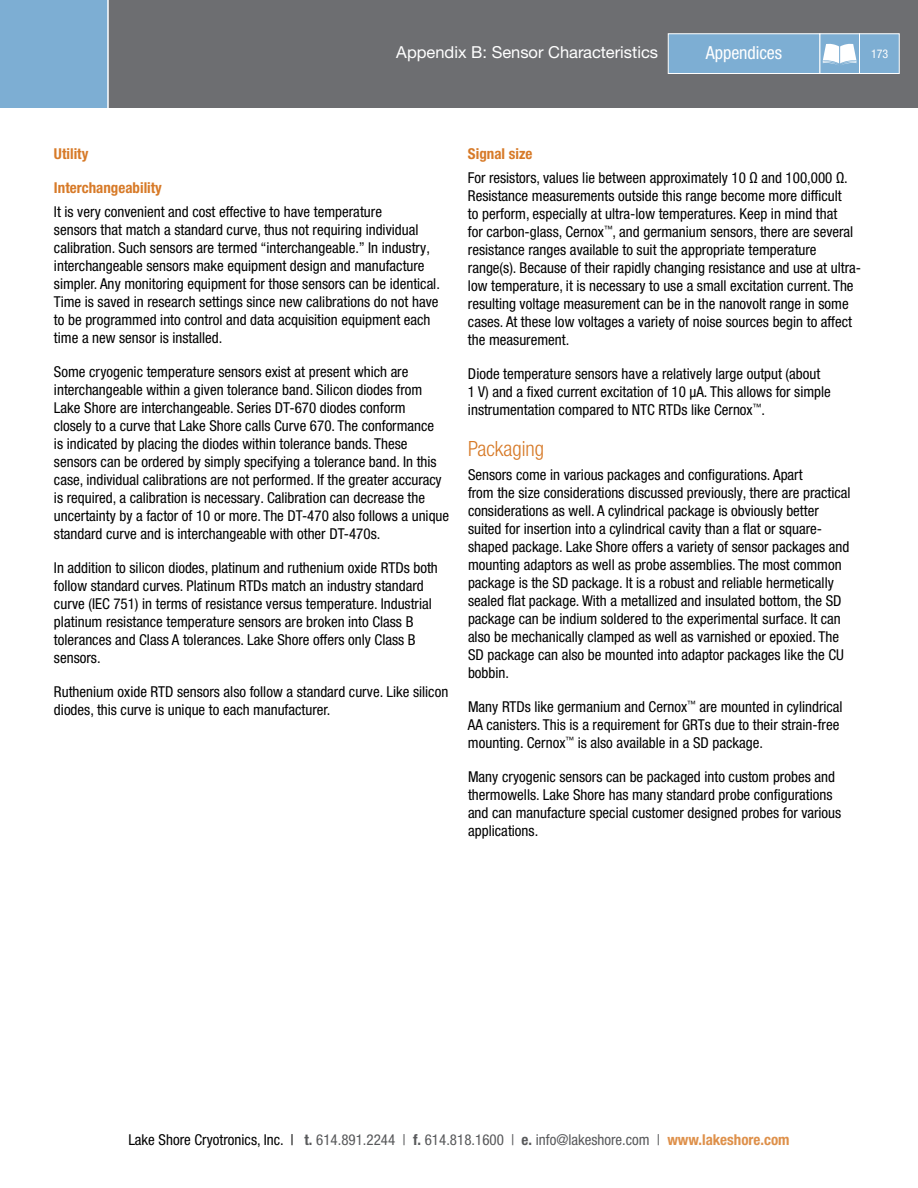
<style>
.page{position:relative;width:918px;height:1188px;background:#fff}
.page>*{position:absolute;margin:0;border:0;box-sizing:border-box;transform-origin:0 0}
.t1{font:300 condensed 21px "Helvetica Neue LTW1 G";color:#d77a28}
.t2{font:condensed 18px "Helvetica Neue LTW1 G";letter-spacing:-.005em;color:#fff}
.t3{font:16.5px "Helvetica Neue LTW1 G";color:#fff}
.t4{font:condensed 15px/18px "Helvetica Neue LTW1 G";color:#000}
.t5{font:condensed 15px "Helvetica Neue LTW1 G";color:#58595b}
.t6{font:700 condensed 15px "Helvetica Neue LTW1 G";color:#d77a28}
.t7{font:condensed 12px "Helvetica Neue LTW1 G";color:#fff}
.s1{color:#000}
.s2{font-weight:700}
.s3{font-weight:700;color:#de904a}
</style>
<div class="page">
<div style="left:108px;top:0;width:810px;height:108px;background:#6d6e71"></div>
<div style="left:819px;top:33px;width:41px;height:41px;background:#7daed3;border:1px solid #fff"></div>
<svg style="left:823px;top:44px;width:34px;height:21px"></svg>
<div style="left:0;top:0;width:108px;height:108px;background:#7daed3"></div>
<hr style="left:107px;top:0;width:2px;height:116px;background:#fff">
<div style="left:668px;top:33px;width:152px;height:41px;background:#7daed3;border:1px solid #fff"></div>
<div style="left:859px;top:33px;width:41px;height:41px;background:#7daed3;border:1px solid #fff"></div>
<p class="t3" style="left:396px;top:42px;width:263px">Appendix B: Sensor Characteristics</p>
<p class="t2" style="left:706px;top:42px;width:78px">Appendices</p>
<p class="t7" style="left:871px;top:46px;width:19px">173</p>
<p class="t6" style="left:54px;top:145px;width:36px">Utility</p>
<p class="t6" style="left:54px;top:179px;width:109px">Interchangeability</p>
<p class="t4" style="left:54px;top:203px;width:387px">It is very convenient and cost effective to have temperature<br>sensors that match a standard curve, thus not requiring individual calibration. Such sensors are termed “interchangeable.” In industry, interchangeable sensors make equipment design and manufacture simpler. Any monitoring equipment for those sensors can be identical.<br>Time is saved in research settings since new calibrations do not have to be programmed into control and data acquisition equipment each time a new sensor is installed.</p>
<p class="t4" style="left:54px;top:363px;width:397px">Some cryogenic temperature sensors exist at present which are interchangeable within a given tolerance band. Silicon diodes from Lake Shore are interchangeable. Series DT-670 diodes conform<br>closely to a curve that Lake Shore calls Curve 670. The conformance<br>is indicated by placing the diodes within tolerance bands. These sensors can be ordered by simply specifying a tolerance band. In this case, individual calibrations are not performed. If the greater accuracy is required, a calibration is necessary. Calibration can decrease the uncertainty by a factor of 10 or more. The DT-470 also follows a unique standard curve and is interchangeable with other DT-470s.</p>
<p class="t4" style="left:54px;top:559px;width:385px">In addition to silicon diodes, platinum and ruthenium oxide RTDs both follow standard curves. Platinum RTDs match an industry standard curve (IEC 751) in terms of resistance versus temperature. Industrial platinum resistance temperature sensors are broken into Class B tolerances and Class A tolerances. Lake Shore offers only Class B sensors.</p>
<p class="t4" style="left:54px;top:683px;width:396px">Ruthenium oxide RTD sensors also follow a standard curve. Like silicon diodes, this curve is unique to each manufacturer.</p>
<p class="t6" style="left:468px;top:145px;width:66px">Signal size</p>
<p class="t4" style="left:468px;top:168px;width:395px">For resistors, values lie between approximately 10 Ω and 100,000 Ω.<br>Resistance measurements outside this range become more difficult<br>to perform, especially at ultra-low temperatures. Keep in mind that<br>for carbon-glass, Cernox<sup>™</sup>, and germanium sensors, there are several resistance ranges available to suit the appropriate temperature range(s). Because of their rapidly changing resistance and use at ultra&shy;low temperature, it is necessary to use a small excitation current. The resulting voltage measurement can be in the nanovolt range in some cases. At these low voltages a variety of noise sources begin to affect the measurement.</p>
<p class="t4" style="left:468px;top:365px;width:364px">Diode temperature sensors have a relatively large output (about<br>1 V) and a fixed current excitation of 10 µA. This allows for simple instrumentation compared to NTC RTDs like Cernox<sup>™</sup>.</p>
<h1 class="t1" style="left:468px;top:437px;width:78px">Packaging</h1>
<p class="t4" style="left:468px;top:465px;width:384px">Sensors come in various packages and configurations. Apart<br>from the size considerations discussed previously, there are practical considerations as well. A cylindrical package is obviously better suited for insertion into a cylindrical cavity than a flat or square&shy;shaped package. Lake Shore offers a variety of sensor packages and mounting adaptors as well as probe assemblies. The most common package is the SD package. It is a robust and reliable hermetically sealed flat package. With a metallized and insulated bottom, the SD package can be indium soldered to the experimental surface. It can also be mechanically clamped as well as varnished or epoxied. The SD package can also be mounted into adaptor packages like the CU bobbin.</p>
<p class="t4" style="left:468px;top:698px;width:376px">Many RTDs like germanium and Cernox<sup>™</sup> are mounted in cylindrical<br>AA canisters. This is a requirement for GRTs due to their strain-free mounting. Cernox<sup>™</sup> is also available in a SD package.</p>
<p class="t4" style="left:468px;top:768px;width:375px">Many cryogenic sensors can be packaged into custom probes and thermowells. Lake Shore has many standard probe configurations and can manufacture special customer designed probes for various applications.</p>
<p class="t5" style="left:128px;top:1131px;width:663px"><span class="s1">Lake Shore Cryotronics, Inc. |</span> <span class="s2">t.</span> 614.891.2244 | <span class="s2">f.</span> 614.818.1600 | <span class="s2">e.</span> info@lakeshore.com | <span class="s3">www.lakeshore.com</span></p>
</div>
